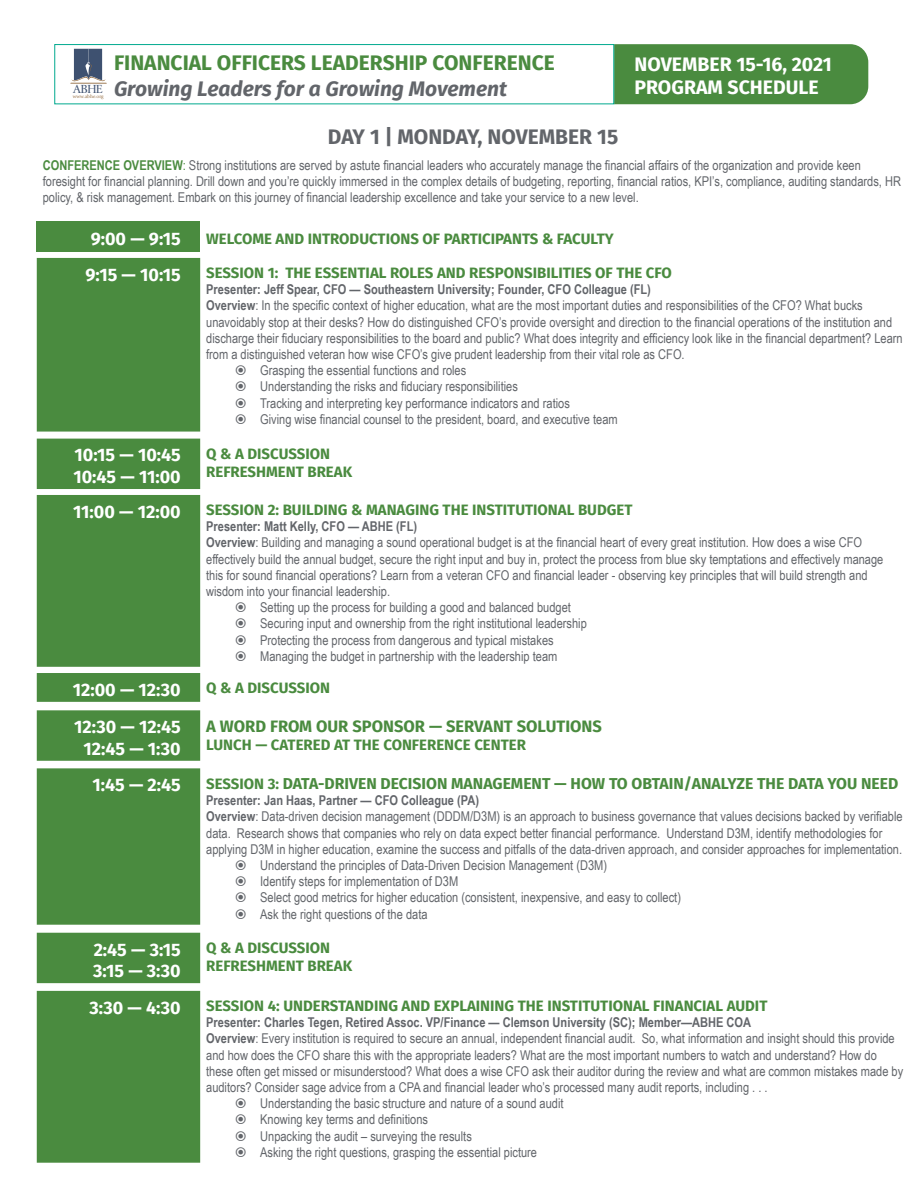
<style>
.page{position:relative;width:918px;height:1188px;background:#fff}
.page>*{position:absolute;margin:0;border:0;box-sizing:border-box;transform-origin:0 0}
.t1{font:700 21px "Fira Sans";color:#4a8b3f}
.t2{font:italic 700 21px "Fira Sans";color:#62656a}
.t3{font:700 21px "Fira Sans";color:#62656a}
.t4{font:700 19.5px "Fira Sans";color:#fff}
.t5{font:700 18px/21.6px "Fira Sans";color:#fff}
.t6{font:700 16.5px "Fira Sans";color:#4a8b3f}
.t7{font:700 15.75px "Fira Sans";color:#4a8b3f}
.t8{font:700 15px/18px "Fira Sans";color:#4a8b3f}
.t9{font:13.5px/16.2px "Arial Narrow";color:#62656a}
.t10{font:700 13.5px "Arial Narrow";color:#62656a}
.t11{font:12.3px "Giovanni Std";color:#3e5170}
.t12{font:4.95px "Giovanni Std";color:#956e43}
.s1{font-weight:700;color:#4a8b3f}
.s2{color:#4a8b3f}
.s3{font-weight:700}
.s4{font-size:15px}
</style>
<div class="page">
<div style="left:37px;top:221px;width:163px;height:31px;background:#4a8b3f"></div>
<div style="left:37px;top:258px;width:163px;height:905px;background:#4a8b3f"></div>
<div style="left:614px;top:44px;width:254px;height:60px;background:#4a8b3f"></div>
<div style="left:54px;top:44px;width:560px;height:60px;background:#fff;border:1px solid #00a98f"></div>
<svg style="left:70px;top:49px;width:37px;height:35px"></svg>
<h1 class="t1" style="left:114px;top:45px;width:442px">FINANCIAL OFFICERS LEADERSHIP CONFERENCE</h1>
<h1 class="t2" style="left:114px;top:71px;width:395px">Growing Leaders for a Growing Movement</h1>
<h2 class="t4" style="left:634px;top:48px;width:199px">NOVEMBER 15-16, 2021</h2>
<p class="t11" style="left:73px;top:83px;width:31px">ABHE</p>
<h2 class="t4" style="left:634px;top:71px;width:186px">PROGRAM SCHEDULE</h2>
<p class="t12" style="left:73px;top:94px;width:32px">www.abhe.org</p>
<h1 class="t3" style="left:328px;top:119px;width:292px">DAY 1 | MONDAY, NOVEMBER 15</h1>
<p class="t9" style="left:43px;top:156px;width:860px"><span class="s1">CONFERENCE OVERVIEW</span><span class="s2">:</span> Strong institutions are served by astute financial leaders who accurately manage the financial affairs of the organization and provide keen foresight for financial planning. Drill down and you’re quickly immersed in the complex details of budgeting, reporting, financial ratios, KPI’s, compliance, auditing standards, HR policy, &amp; risk management. Embark on this journey of financial leadership excellence and take your service to a new level.</p>
<h3 class="t5" style="left:91px;top:227px;width:92px">9:00 — 9:15</h3>
<p class="t8" style="left:206px;top:228px;width:409px">WELCOME AND INTRODUCTIONS OF PARTICIPANTS &amp; FACULTY</p>
<h3 class="t5" style="left:86px;top:262px;width:97px">9:15 — 10:15</h3>
<p class="t8" style="left:206px;top:263px;width:467px">SESSION 1: THE ESSENTIAL ROLES AND RESPONSIBILITIES OF THE CFO</p>
<p class="t10" style="left:206px;top:279px;width:446px">Presenter: Jeff Spear, CFO — Southeastern University; Founder, CFO Colleague (FL)</p>
<p class="t9" style="left:206px;top:297px;width:658px"><span class="s3">Overview</span>: In the specific context of higher education, what are the most important duties and responsibilities of the CFO? What bucks</p>
<p class="t9" style="left:206px;top:313px;width:687px">unavoidably stop at their desks? How do distinguished CFO’s provide oversight and direction to the financial operations of the institution and</p>
<p class="t9" style="left:206px;top:329px;width:698px">discharge their fiduciary responsibilities to the board and public? What does integrity and efficiency look like in the financial department? Learn</p>
<p class="t9" style="left:206px;top:346px;width:480px">from a distinguished veteran how wise CFO’s give prudent leadership from their vital role as CFO.</p>
<p class="t9" style="left:260px;top:362px;width:208px">Grasping the essential functions and roles</p>
<p class="t9" style="left:260px;top:378px;width:259px">Understanding the risks and fiduciary responsibilities</p>
<p class="t9" style="left:260px;top:394px;width:311px">Tracking and interpreting key performance indicators and ratios</p>
<p class="t9" style="left:260px;top:410px;width:359px">Giving wise financial counsel to the president, board, and executive team</p>
<h3 class="t5" style="left:73px;top:443px;width:109px">10:15 — 10:45<br>10:45 — 11:00</h3>
<p class="t8" style="left:206px;top:443px;width:148px">Q &amp; A DISCUSSION<br>REFRESHMENT BREAK</p>
<h3 class="t5" style="left:73px;top:499px;width:109px">11:00 — 12:00</h3>
<p class="t8" style="left:206px;top:500px;width:428px">SESSION 2: BUILDING &amp; MANAGING THE INSTITUTIONAL BUDGET</p>
<p class="t10" style="left:206px;top:516px;width:212px">Presenter: Matt Kelly, CFO — ABHE (FL)</p>
<p class="t9" style="left:206px;top:534px;width:657px"><span class="s3">Overview</span>: Building and managing a sound operational budget is at the financial heart of every great institution. How does a wise CFO</p>
<p class="t9" style="left:206px;top:550px;width:679px">effectively build the annual budget, secure the right input and buy in, protect the process from blue sky temptations and effectively manage</p>
<p class="t9" style="left:206px;top:566px;width:663px">this for sound financial operations? Learn from a veteran CFO and financial leader - observing key principles that will build strength and</p>
<p class="t9" style="left:206px;top:583px;width:185px">wisdom into your financial leadership.</p>
<p class="t9" style="left:260px;top:599px;width:312px">Setting up the process for building a good and balanced budget</p>
<p class="t9" style="left:260px;top:615px;width:328px">Securing input and ownership from the right institutional leadership</p>
<p class="t9" style="left:260px;top:631px;width:295px">Protecting the process from dangerous and typical mistakes</p>
<p class="t9" style="left:260px;top:647px;width:299px">Managing the budget in partnership with the leadership team</p>
<h3 class="t5" style="left:73px;top:678px;width:110px">12:00 — 12:30</h3>
<p class="t8" style="left:206px;top:678px;width:125px">Q &amp; A DISCUSSION</p>
<h3 class="t5" style="left:74px;top:715px;width:108px;text-align:center">12:30 — 12:45<br>12:45 — 1:30</h3>
<p class="t6" style="left:206px;top:712px;width:397px">A WORD FROM OUR SPONSOR — SERVANT SOLUTIONS</p>
<p class="t8" style="left:206px;top:735px;width:321px">LUNCH — CATERED AT THE CONFERENCE CENTER</p>
<h3 class="t5" style="left:93px;top:773px;width:90px">1:45 — 2:45</h3>
<p class="t7" style="left:206px;top:770px;width:694px"><span class="s4">SESSION 3:</span> DATA-DRIVEN DECISION MANAGEMENT — HOW TO OBTAIN/ANALYZE THE DATA YOU NEED</p>
<p class="t10" style="left:206px;top:790px;width:274px">Presenter: Jan Haas, Partner — CFO Colleague (PA)</p>
<p class="t9" style="left:206px;top:808px;width:698px"><span class="s3">Overview</span>: Data-driven decision management (DDDM/D3M) is an approach to business governance that values decisions backed by verifiable</p>
<p class="t9" style="left:206px;top:824px;width:678px">data. Research shows that companies who rely on data expect better financial performance. Understand D3M, identify methodologies for</p>
<p class="t9" style="left:206px;top:841px;width:697px">applying D3M in higher education, examine the success and pitfalls of the data-driven approach, and consider approaches for implementation.</p>
<p class="t9" style="left:260px;top:857px;width:348px">Understand the principles of Data-Driven Decision Management (D3M)</p>
<p class="t9" style="left:260px;top:873px;width:200px">Identify steps for implementation of D3M</p>
<p class="t9" style="left:260px;top:889px;width:422px">Select good metrics for higher education (consistent, inexpensive, and easy to collect)</p>
<p class="t9" style="left:260px;top:905px;width:169px">Ask the right questions of the data</p>
<h3 class="t5" style="left:93px;top:937px;width:89px">2:45 — 3:15<br>3:15 — 3:30</h3>
<p class="t8" style="left:206px;top:937px;width:148px">Q &amp; A DISCUSSION<br>REFRESHMENT BREAK</p>
<h3 class="t5" style="left:89px;top:995px;width:93px">3:30 — 4:30</h3>
<p class="t8" style="left:206px;top:996px;width:563px">SESSION 4: UNDERSTANDING AND EXPLAINING THE INSTITUTIONAL FINANCIAL AUDIT</p>
<p class="t10" style="left:206px;top:1012px;width:547px">Presenter: Charles Tegen, Retired Assoc. VP/Finance — Clemson University (SC); Member—ABHE COA</p>
<p class="t9" style="left:206px;top:1030px;width:690px"><span class="s3">Overview</span>: Every institution is required to secure an annual, independent financial audit. So, what information and insight should this provide</p>
<p class="t9" style="left:206px;top:1046px;width:672px">and how does the CFO share this with the appropriate leaders? What are the most important numbers to watch and understand? How do</p>
<p class="t9" style="left:206px;top:1062px;width:699px">these often get missed or misunderstood? What does a wise CFO ask their auditor during the review and what are common mistakes made by</p>
<p class="t9" style="left:206px;top:1079px;width:563px">auditors? Consider sage advice from a CPA and financial leader who’s processed many audit reports, including . . .</p>
<p class="t9" style="left:260px;top:1095px;width:305px">Understanding the basic structure and nature of a sound audit</p>
<p class="t9" style="left:260px;top:1111px;width:169px">Knowing key terms and definitions</p>
<p class="t9" style="left:260px;top:1127px;width:213px">Unpacking the audit – surveying the results</p>
<p class="t9" style="left:260px;top:1143px;width:278px">Asking the right questions, grasping the essential picture</p>
</div>
